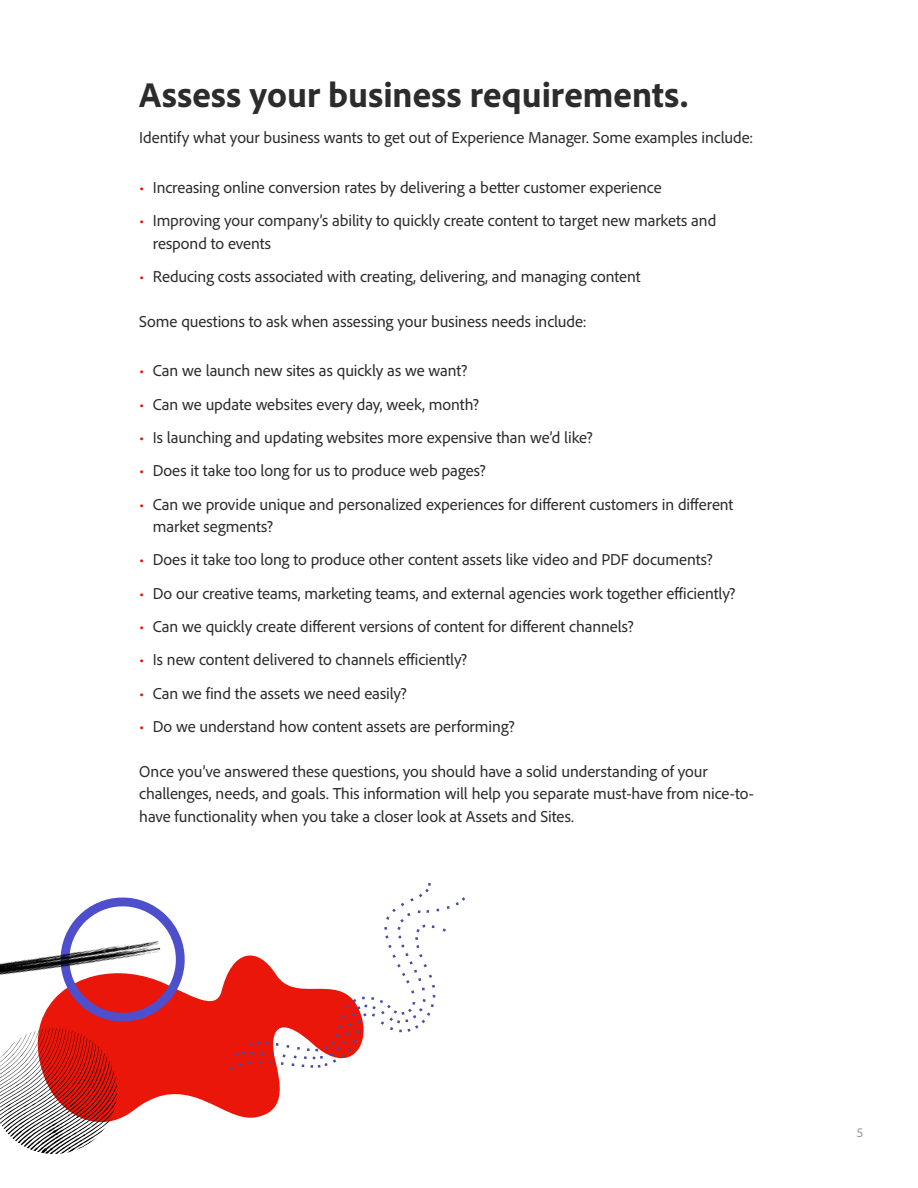
<style>
.page{position:relative;width:918px;height:1188px;background:#fff}
.page>*{position:absolute;margin:0;border:0;box-sizing:border-box;transform-origin:0 0}
.t1{font:800 36px "Adobe Clean";letter-spacing:.005em;color:#2c2c2c}
.t2{font:16.5px/22.5px "Adobe Clean";letter-spacing:-.005em;color:#2c2c2c}
.t3{font:13.5px "Adobe Clean";color:#9a9897}
.s1{color:#eb1000}
</style>
<div class="page">
<svg style="left:187px;top:969px;width:93px;height:149px;fill:#e91609"></svg>
<svg style="left:456px;top:897px;width:9px;height:8px"></svg>
<svg style="left:230px;top:883px;width:220px;height:187px"></svg>
<svg style="left:0;top:922px;width:187px;height:232px"></svg>
<img style="left:0;top:897px;width:172px;height:144px">
<h1 class="t1" style="left:139px;top:72px;width:551px">Assess your business requirements.</h1>
<p class="t2" style="left:139px;top:126px;width:615px">Identify what your business wants to get out of Experience Manager. Some examples include:</p>
<p class="t2" style="left:139px;top:175px;width:524px"><span class="s1">•</span> Increasing online conversion rates by delivering a better customer experience</p>
<p class="t2" style="left:153px;top:209px;width:565px;text-indent:-13px"><span class="s1">•</span> Improving your company’s ability to quickly create content to target new markets and respond to events</p>
<p class="t2" style="left:139px;top:265px;width:503px"><span class="s1">•</span> Reducing costs associated with creating, delivering, and managing content</p>
<p class="t2" style="left:139px;top:310px;width:449px">Some questions to ask when assessing your business needs include:</p>
<p class="t2" style="left:139px;top:359px;width:330px"><span class="s1">•</span> Can we launch new sites as quickly as we want?</p>
<p class="t2" style="left:139px;top:392px;width:341px"><span class="s1">•</span> Can we update websites every day, week, month?</p>
<p class="t2" style="left:139px;top:426px;width:455px"><span class="s1">•</span> Is launching and updating websites more expensive than we’d like?</p>
<p class="t2" style="left:139px;top:459px;width:348px"><span class="s1">•</span> Does it take too long for us to produce web pages?</p>
<p class="t2" style="left:153px;top:492px;width:582px;text-indent:-13px"><span class="s1">•</span> Can we provide unique and personalized experiences for different customers in different market segments?</p>
<p class="t2" style="left:139px;top:548px;width:575px"><span class="s1">•</span> Does it take too long to produce other content assets like video and PDF documents?</p>
<p class="t2" style="left:139px;top:581px;width:598px"><span class="s1">•</span> Do our creative teams, marketing teams, and external agencies work together efficiently?</p>
<p class="t2" style="left:139px;top:615px;width:496px"><span class="s1">•</span> Can we quickly create different versions of content for different channels?</p>
<p class="t2" style="left:139px;top:648px;width:329px"><span class="s1">•</span> Is new content delivered to channels efficiently?</p>
<p class="t2" style="left:139px;top:681px;width:269px"><span class="s1">•</span> Can we find the assets we need easily?</p>
<p class="t2" style="left:139px;top:715px;width:377px"><span class="s1">•</span> Do we understand how content assets are performing?</p>
<p class="t2" style="left:139px;top:760px;width:616px">Once you’ve answered these questions, you should have a solid understanding of your challenges, needs, and goals. This information will help you separate must-have from nice-to&shy;have functionality when you take a closer look at Assets and Sites.</p>
<p class="t3" style="left:857px;top:1124px;width:8px">5</p>
</div>
